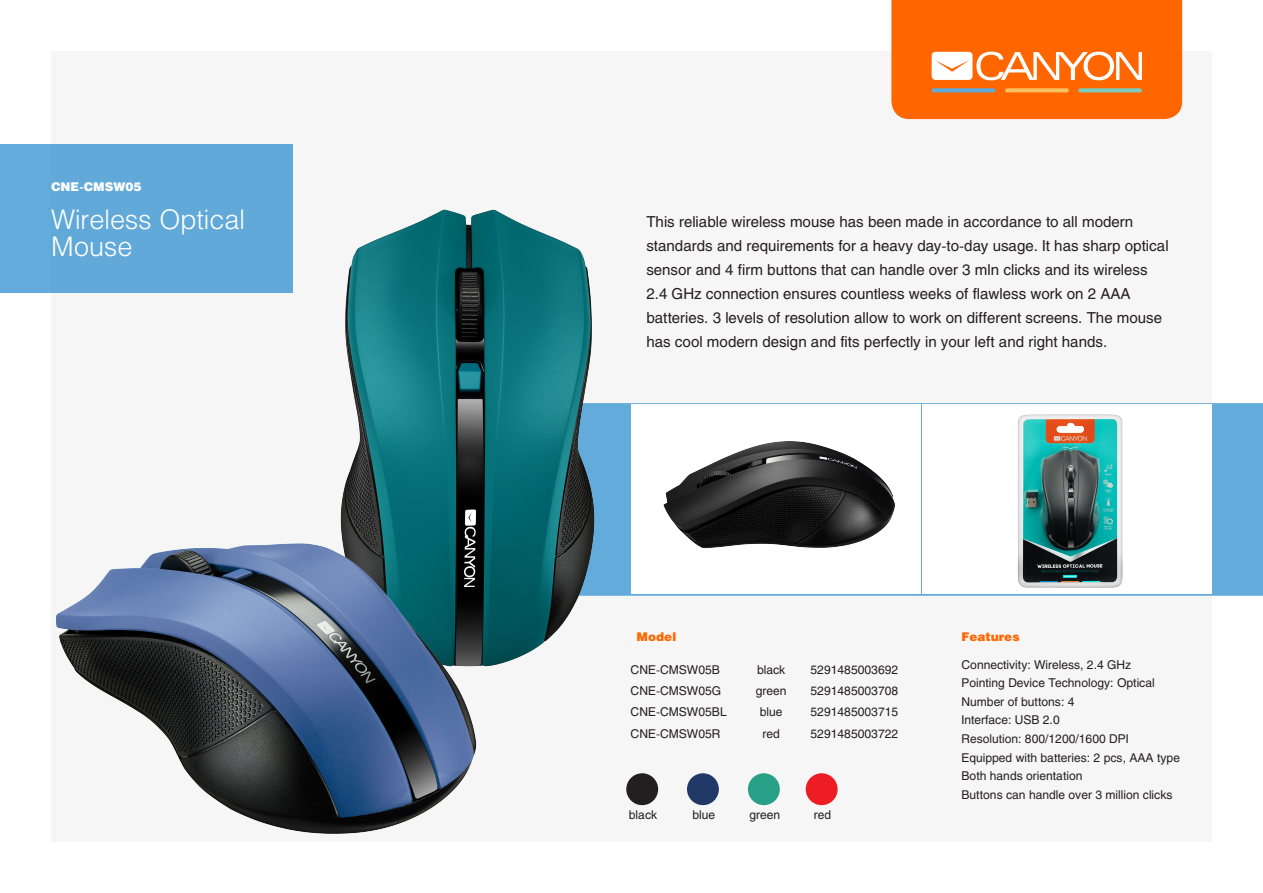
<style>
.page{position:relative;width:1263px;height:893px;background:#fff}
.page>*{position:absolute;margin:0;border:0;box-sizing:border-box;transform-origin:0 0}
.t1{font:27px/27px "Helios Light C";color:#fff}
.t2{font:15px/24px "Helios C";color:#231f20}
.t3{font:12px/18.6px "Helios C";color:#231f20}
.t4{font:12px "Helios Black C";color:#f60}
.t5{font:12px "Helios Black C";color:#fff}
</style>
<div class="page">
<div style="left:51px;top:51px;width:1161px;height:791px;background:#f6f6f6"></div>
<svg style="left:617px;top:403px;width:646px;height:193px;background:#68aedb"></svg>
<div style="left:923px;top:404px;width:289px;height:190px;background:#fff"></div>
<img style="left:1017px;top:414px;width:106px;height:174px">
<div style="left:631px;top:404px;width:289px;height:190px;background:#fff"></div>
<img style="left:663px;top:441px;width:232px;height:108px">
<div style="left:0;top:144px;width:293px;height:149px;background:#62abda"></div>
<div style="left:687px;top:773px;width:32px;height:32px;background:#213967;border-radius:50%"></div>
<div style="left:626px;top:773px;width:32px;height:32px;background:#231f20;border-radius:50%"></div>
<div style="left:748px;top:773px;width:32px;height:32px;background:#28a088;border-radius:50%"></div>
<div style="left:806px;top:773px;width:32px;height:32px;background:#ee1d23;border-radius:50%"></div>
<img style="left:341px;top:209px;width:276px;height:457px">
<img style="left:56px;top:512px;width:435px;height:322px">
<svg style="left:891px;top:0;width:291px;height:119px;background:#fe7315"></svg>
<svg style="left:932px;top:88px;width:63px;height:4px"></svg>
<svg style="left:1005px;top:88px;width:64px;height:4px"></svg>
<svg style="left:1078px;top:88px;width:64px;height:4px"></svg>
<p class="t5" style="left:51px;top:179px;width:92px">CNE-CMSW05</p>
<h1 class="t1" style="left:51px;top:205px;width:196px">Wireless Optical<br>Mouse</h1>
<p class="t2" style="left:646px;top:210px;width:524px">This reliable wireless mouse has been made in accordance to all modern standards and requirements for a heavy day-to-day usage. It has sharp optical sensor and 4 firm buttons that can handle over 3 mln clicks and its wireless 2.4 GHz connection ensures countless weeks of flawless work on 2 AAA batteries. 3 levels of resolution allow to work on different screens. The mouse has cool modern design and fits perfectly in your left and right hands.</p>
<p class="t4" style="left:637px;top:629px;width:41px">Model</p>
<p class="t3" style="left:631px;top:660px;width:91px">CNE-CMSW05B</p>
<p class="t3" style="left:757px;top:660px;width:30px">black</p>
<p class="t3" style="left:810px;top:660px;width:89px">5291485003692</p>
<p class="t3" style="left:631px;top:681px;width:92px">CNE-CMSW05G</p>
<p class="t3" style="left:756px;top:681px;width:32px">green</p>
<p class="t3" style="left:810px;top:681px;width:89px">5291485003708</p>
<p class="t3" style="left:631px;top:703px;width:98px">CNE-CMSW05BL</p>
<p class="t3" style="left:760px;top:703px;width:24px">blue</p>
<p class="t3" style="left:810px;top:703px;width:89px">5291485003715</p>
<p class="t3" style="left:631px;top:724px;width:91px">CNE-CMSW05R</p>
<p class="t3" style="left:762px;top:724px;width:19px">red</p>
<p class="t3" style="left:810px;top:724px;width:89px">5291485003722</p>
<p class="t3" style="left:629px;top:806px;width:30px">black</p>
<p class="t3" style="left:692px;top:806px;width:24px">blue</p>
<p class="t3" style="left:749px;top:806px;width:32px">green</p>
<p class="t3" style="left:814px;top:806px;width:19px">red</p>
<p class="t4" style="left:961px;top:629px;width:60px">Features</p>
<p class="t3" style="left:961px;top:655px;width:220px">Connectivity: Wireless, 2.4 GHz<br>Pointing Device Technology: Optical<br>Number of buttons: 4<br>Interface: USB 2.0<br>Resolution: 800/1200/1600 DPI<br>Equipped with batteries: 2 pcs, AAA type<br>Both hands orientation<br>Buttons can handle over 3 million clicks</p>
</div>
